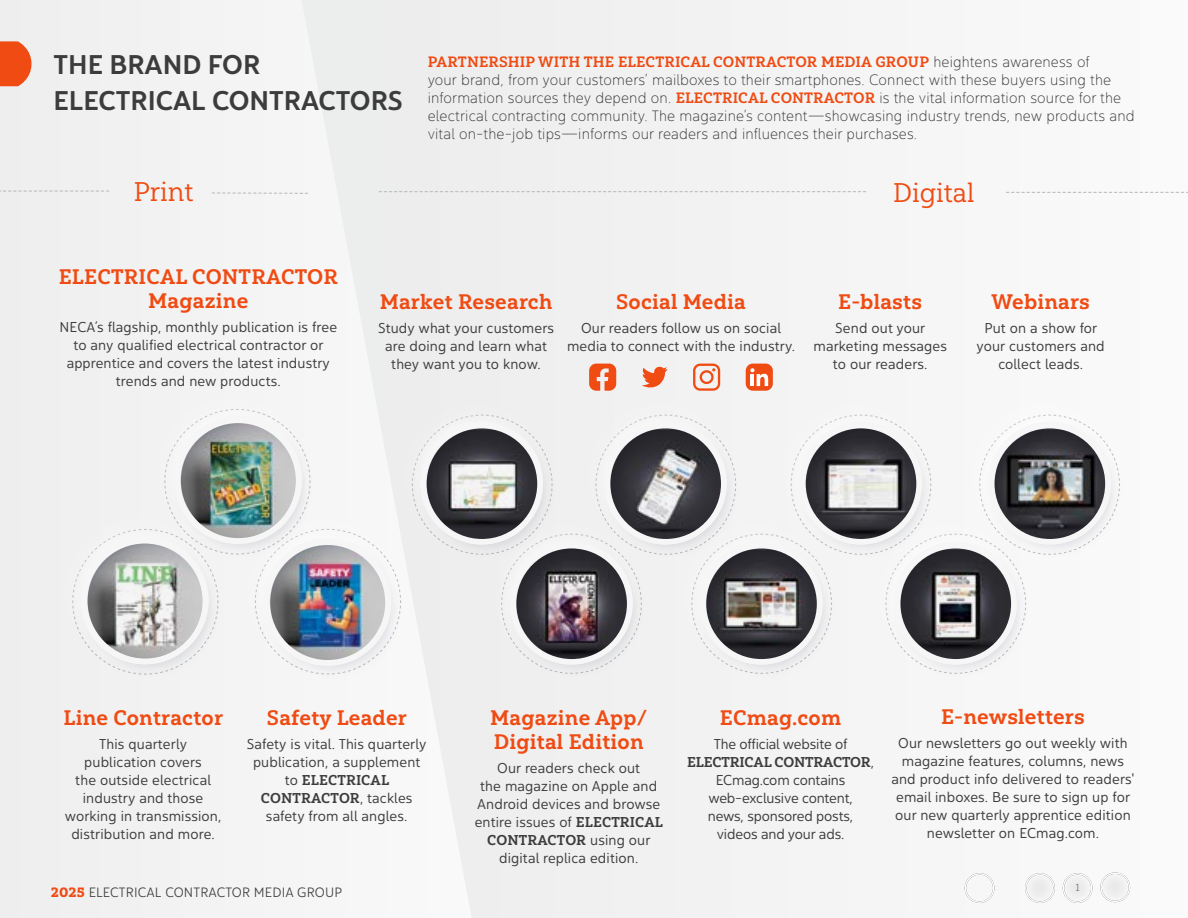
<style>
.page{position:relative;width:1188px;height:918px;background:#fff}
.page>*{position:absolute;margin:0;border:0;box-sizing:border-box;transform-origin:0 0}
.t1{font:27px/36px "Yorkten Nor Med";color:#3c3c3c}
.t2{font:27px "Yorkten Slab Nor Reg";color:#ef4b13}
.t3{font:21px/24px "Yorkten Slab Nor Bol";letter-spacing:.01em;color:#ef4b13}
.t4{font:15px/18px "Yorkten Nor Thi";letter-spacing:.01em;color:#3c3c3c}
.t5{font:15px "Yorkten Slab Nor Bol";letter-spacing:.01em;color:#ef4b13}
.t6{font:14.25px/18px "Yorkten Nor Boo";letter-spacing:.01em;color:#3c3c3c;text-align:center}
.t7{font:14.25px/18px "Yorkten Nor Boo";letter-spacing:-.01em;color:#3c3c3c;text-align:center}
.t8{font:14.25px/18px "Yorkten Slab Nor Bol";color:#3c3c3c;text-align:center}
.t9{font:13.5px "Yorkten Nor Lig";letter-spacing:.01em;color:#3c3c3c}
.t10{font:10.2px "Yorkten Slab Nor Boo";color:#6d6e71}
.s1{font-family:"Yorkten Nor Thi";color:#3c3c3c}
.s2{font-family:"Yorkten Slab Nor Bol";color:#ef4b13}
.s3{font-family:"Yorkten Slab Nor Thi"}
.s4{font-family:"Yorkten Nor Boo"}
.s5{font-family:"Yorkten Slab";font-weight:900;font-stretch:expanded;color:#ef4b13}
.s6{font-family:"Yorkten Slab Nor Bol"}
</style>
<div class="page">
<div style="left:0;top:0;width:500px;height:918px;background:#f2f2f2"></div>
<div style="left:378px;top:0;width:810px;height:918px;background:#f4f4f4"></div>
<svg style="left:0;top:41px;width:32px;height:45px"></svg>
<svg style="left:0;top:191px;width:109px;height:1px"></svg>
<svg style="left:379px;top:191px;width:487px;height:1px"></svg>
<svg style="left:212px;top:193px;width:96px;height:1px"></svg>
<svg style="left:1006px;top:192px;width:182px;height:1px"></svg>
<svg style="left:72px;top:364px;width:1054px;height:319px"></svg>
<img style="left:181px;top:423px;width:115px;height:115px;border-radius:57px">
<div style="left:951px;top:860px;width:55px;height:44px;background:#000;opacity:.75"></div>
<div style="left:1049px;top:860px;width:55px;height:44px;background:#000;opacity:.75"></div>
<div style="left:1011px;top:860px;width:56px;height:44px;background:#000;opacity:.75"></div>
<div style="left:1087px;top:860px;width:55px;height:43px;background:#000;opacity:.75"></div>
<h1 class="t1" style="left:53px;top:47px;width:351px">THE BRAND FOR<br>ELECTRICAL CONTRACTORS</h1>
<p class="t5" style="left:428px;top:53px;width:663px">PARTNERSHIP WITH THE ELECTRICAL CONTRACTOR MEDIA GROUP <span class="s1">heightens awareness of</span></p>
<p class="t4" style="left:428px;top:71px;width:708px">your brand, from your customers’ mailboxes to their smartphones. Connect with these buyers using the information sources they depend on. <span class="s2">ELECTRICAL CONTRACTOR</span> is the vital information source for the electrical contracting community. The magazine’s content<span class="s3">—</span>showcasing industry trends, new products and vital on-the-job tips<span class="s3">—</span>informs our readers and influences their purchases.</p>
<h1 class="t2" style="left:134px;top:176px;width:61px">Print</h1>
<h1 class="t2" style="left:893px;top:177px;width:83px">Digital</h1>
<h2 class="t3" style="left:59px;top:264px;width:281px;text-align:center">ELECTRICAL CONTRACTOR<br>Magazine</h2>
<p class="t6" style="left:60px;top:318px;width:279px">NECA’s flagship, monthly publication is free to any qualified electrical contractor or apprentice and covers the latest industry trends and new products.</p>
<h2 class="t3" style="left:380px;top:290px;width:174px">Market Research</h2>
<p class="t6" style="left:378px;top:319px;width:177px">Study what your customers are doing and learn what they want you to know.</p>
<h2 class="t3" style="left:616px;top:290px;width:131px">Social Media</h2>
<p class="t6" style="left:567px;top:319px;width:229px">Our readers follow us on social media to connect with the industry.</p>
<h2 class="t3" style="left:838px;top:290px;width:85px">E-blasts</h2>
<p class="t6" style="left:813px;top:319px;width:135px">Send out your marketing messages to our readers.</p>
<h2 class="t3" style="left:991px;top:290px;width:100px">Webinars</h2>
<p class="t6" style="left:977px;top:319px;width:130px">Put on a show for your customers and collect leads.</p>
<h2 class="t3" style="left:64px;top:705px;width:161px">Line Contractor</h2>
<p class="t6" style="left:65px;top:735px;width:158px">This quarterly publication covers<br>the outside electrical industry and those working in transmission, distribution and more.</p>
<h2 class="t3" style="left:267px;top:705px;width:142px">Safety Leader</h2>
<p class="t6" style="left:247px;top:735px;width:181px">Safety is vital. This quarterly publication, a supplement</p>
<p class="t8" style="left:261px;top:771px;width:153px"><span class="s4">to</span> ELECTRICAL<br>CONTRACTOR<span class="s4">, tackles</span></p>
<p class="t6" style="left:266px;top:807px;width:143px">safety from all angles.</p>
<p class="t9" style="left:51px;top:884px;width:293px"><span class="s5">2025</span> ELECTRICAL CONTRACTOR MEDIA GROUP</p>
<h2 class="t3" style="left:490px;top:705px;width:158px">Magazine App/<br>Digital Edition</h2>
<p class="t6" style="left:475px;top:759px;width:190px">Our readers check out<br>the magazine on Apple and<br>Android devices and browse entire issues of <span class="s6">ELECTRICAL</span></p>
<p class="t8" style="left:487px;top:831px;width:165px">CONTRACTOR <span class="s4">using our</span></p>
<p class="t6" style="left:499px;top:849px;width:141px">digital replica edition.</p>
<h2 class="t3" style="left:720px;top:705px;width:123px">ECmag.com</h2>
<p class="t7" style="left:714px;top:735px;width:135px">The official website of</p>
<p class="t8" style="left:687px;top:753px;width:188px">ELECTRICAL CONTRACTOR<span class="s4">,</span></p>
<p class="t7" style="left:708px;top:771px;width:147px">ECmag.com contains web-exclusive content, news, sponsored posts, videos and your ads.</p>
<h2 class="t3" style="left:941px;top:705px;width:145px">E-newsletters</h2>
<p class="t6" style="left:891px;top:734px;width:245px">Our newsletters go out weekly with magazine features, columns, news and product info delivered to readers' email inboxes. Be sure to sign up for our new quarterly apprentice edition newsletter on ECmag.com.</p>
<p class="t10" style="left:1076px;top:882px;width:5px">1</p>
</div>
